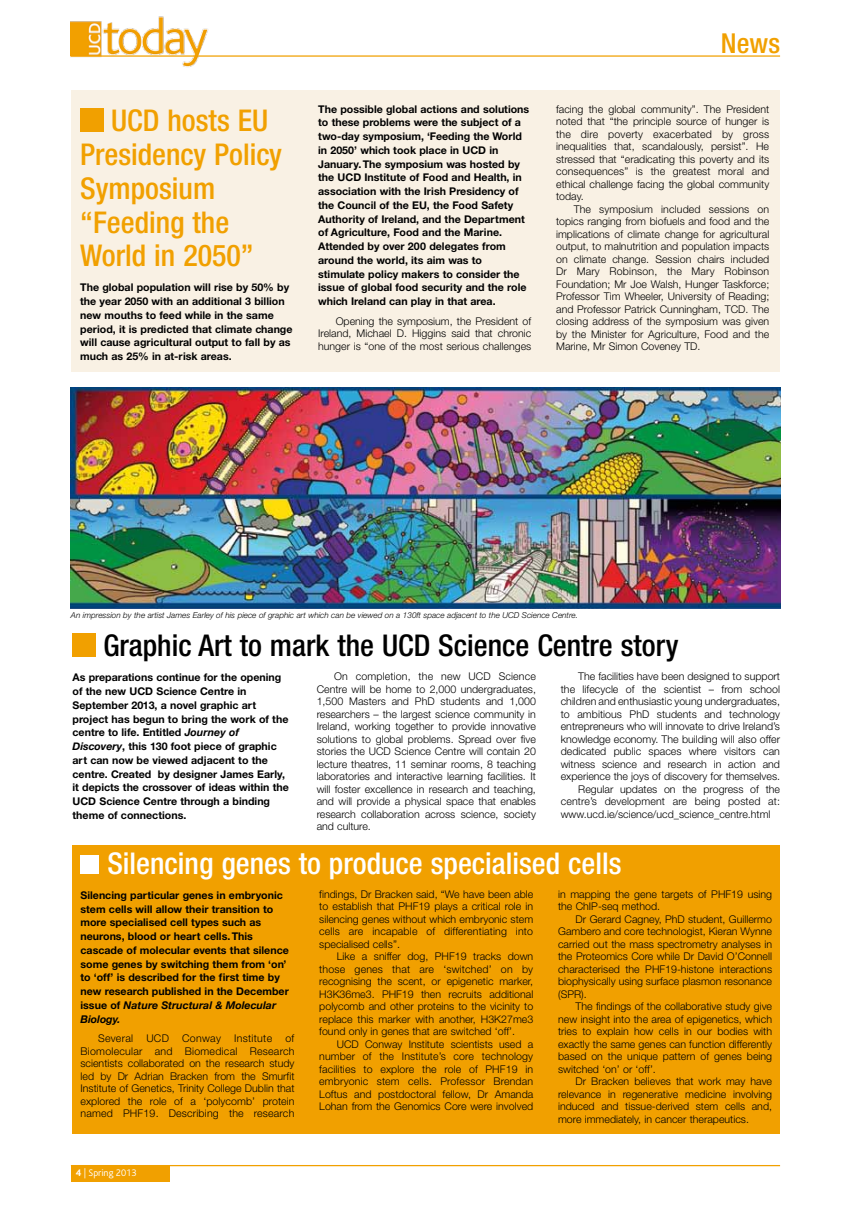
<style>
.page{position:relative;width:851px;height:1205px;background:#fff}
.page>*{position:absolute;margin:0;border:0;box-sizing:border-box;transform-origin:0 0}
.t1{font:500 condensed 30px/33.8px "Helvetica Neue";color:#f1a000}
.t2{font:500 condensed 30px "Helvetica Neue";color:#000}
.t3{font:500 condensed 30px "Helvetica Neue";color:#fff}
.t4{font:500 condensed 27.5px "Helvetica Neue";color:#f1a000}
.t5{font:300 10.62px/12.5px "Helvetica Neue CE";color:#000;text-align:justify}
.t6{font:700 10.62px/13.8px "Helvetica Neue CE";color:#000}
.t7{font:italic 700 10.62px/13.8px "Helvetica Neue";color:#000}
.t8{font:300 10px "Bliss";color:#fff}
.t9{font:italic 300 8.12px "Helvetica Neue CE";color:#000}
.s1{font-family:"Helvetica Neue";font-style:italic}
.s2{font-family:"Helvetica Neue CE";font-style:normal}
.s3{font-weight:700}
</style>
<div class="page">
<div style="left:71px;top:1166px;width:98px;height:16px;background:#f1a000"></div>
<img style="left:71px;top:16px;width:137px;height:51px">
<hr style="left:71px;top:1165px;width:709px;height:1px;background:#f1a000">
<hr style="left:71px;top:55px;width:709px;height:2px;background:#f1a000">
<div style="left:73px;top:845px;width:707px;height:289px;background:#f1a000"></div>
<div style="left:72px;top:90px;width:708px;height:281px;background:#f9f1e4"></div>
<div style="left:80px;top:855px;width:19px;height:19px;background:#fff"></div>
<div style="left:73px;top:633px;width:23px;height:23px;background:#f1a000"></div>
<div style="left:80px;top:108px;width:23px;height:23px;background:#f1a000"></div>
<img style="left:71px;top:387px;width:709px;height:221px">
<h1 class="t1" style="left:80px;top:103px;width:203px;text-indent:31px">UCD hosts EU<br>Presidency Policy<br>Symposium “Feeding the<br>World in 2050”</h1>
<p class="t6" style="left:80px;top:281px;width:214px">The global population will rise by 50% by the year 2050 with an additional 3 billion new mouths to feed while in the same period, it is predicted that climate change will cause agricultural output to fall by as much as 25% in at-risk areas.</p>
<p class="t6" style="left:318px;top:102px;width:212px">The possible global actions and solutions to these problems were the subject of a two-day symposium, ‘Feeding the World in 2050’ which took place in UCD in January. The symposium was hosted by the UCD Institute of Food and Health, in association with the Irish Presidency of the Council of the EU, the Food Safety Authority of Ireland, and the Department of Agriculture, Food and the Marine.<br>Attended by over 200 delegates from around the world, its aim was to stimulate policy makers to consider the issue of global food security and the role which Ireland can play in that area.</p>
<p class="t5" style="left:318px;top:315px;width:215px;text-indent:17px">Opening the symposium, the President of Ireland, Michael D. Higgins said that chronic hunger is “one of the most serious challenges</p>
<h2 class="t4" style="left:720px;top:26px;width:61px">News</h2>
<p class="t5" style="left:556px;top:103px;width:215px">facing the global community”. The President noted that “the principle source of hunger is the dire poverty exacerbated by gross inequalities that, scandalously, persist”. He stressed that “eradicating this poverty and its consequences” is the greatest moral and ethical challenge facing the global community today.</p>
<p class="t5" style="left:556px;top:203px;width:215px;text-indent:17px">The symposium included sessions on topics ranging from biofuels and food and the implications of climate change for agricultural output, to malnutrition and population impacts on climate change. Session chairs included Dr Mary Robinson, the Mary Robinson Foundation; Mr Joe Walsh, Hunger Taskforce; Professor Tim Wheeler, University of Reading; and Professor Patrick Cunningham, TCD. The closing address of the symposium was given by the Minister for Agriculture, Food and the Marine, Mr Simon Coveney TD.</p>
<p class="t9" style="left:71px;top:611px;width:508px">An impression by the artist James Earley of his piece of graphic art which can be viewed on a 130ft space adjacent to the UCD Science Centre.</p>
<h1 class="t2" style="left:103px;top:628px;width:576px">Graphic Art to mark the UCD Science Centre story</h1>
<p class="t6" style="left:73px;top:671px;width:218px">As preparations continue for the opening of the new UCD Science Centre in September 2013, a novel graphic art project has begun to bring the work of the centre to life. Entitled <span class="s1">Journey of Discovery</span>, this 130 foot piece of graphic art can now be viewed adjacent to the centre. Created by designer James Early, it depicts the crossover of ideas within the UCD Science Centre through a binding theme of connections.</p>
<p class="t5" style="left:316px;top:670px;width:221px;text-indent:17px">On completion, the new UCD Science Centre will be home to 2,000 undergraduates, 1,500 Masters and PhD students and 1,000 researchers – the largest science community in Ireland, working together to provide innovative solutions to global problems. Spread over five stories the UCD Science Centre will contain 20 lecture theatres, 11 seminar rooms, 8 teaching laboratories and interactive learning facilities. It will foster excellence in research and teaching, and will provide a physical space that enables research collaboration across science, society and culture.</p>
<p class="t5" style="left:578px;top:670px;width:203px">The facilities have been designed to support</p>
<p class="t5" style="left:560px;top:682px;width:221px">the lifecycle of the scientist – from school</p>
<p class="t5" style="left:560px;top:695px;width:221px">children and enthusiastic young undergraduates,</p>
<p class="t5" style="left:560px;top:707px;width:221px">to ambitious PhD students and technology</p>
<p class="t5" style="left:560px;top:720px;width:221px">entrepreneurs who will innovate to drive Ireland’s</p>
<p class="t5" style="left:560px;top:732px;width:221px">knowledge economy. The building will also offer</p>
<p class="t5" style="left:560px;top:745px;width:221px">dedicated public spaces where visitors can</p>
<p class="t5" style="left:560px;top:757px;width:221px">witness science and research in action and</p>
<p class="t5" style="left:560px;top:770px;width:221px">experience the joys of discovery for themselves.</p>
<p class="t5" style="left:578px;top:782px;width:203px">Regular updates on the progress of the</p>
<p class="t5" style="left:560px;top:795px;width:221px">centre’s development are being posted at:</p>
<p class="t5" style="left:560px;top:807px;width:211px">www.ucd.ie/science/ucd_science_centre.html</p>
<h1 class="t3" style="left:107px;top:845px;width:515px">Silencing genes to produce specialised cells</h1>
<p class="t6" style="left:80px;top:888px;width:210px">Silencing particular genes in embryonic stem cells will allow their transition to more specialised cell types such as neurons, blood or heart cells. This cascade of molecular events that silence some genes by switching them from ‘on’ to ‘off’ is described for the first time by new research published in the December</p>
<p class="t7" style="left:80px;top:998px;width:197px"><span class="s2">issue of</span> Nature Structural &amp; Molecular<br>Biology.</p>
<p class="t5" style="left:80px;top:1032px;width:215px;text-indent:17px">Several UCD Conway Institute of Biomolecular and Biomedical Research scientists collaborated on the research study led by Dr Adrian Bracken from the Smurfit Institute of Genetics, Trinity College Dublin that explored the role of a ‘polycomb’ protein named PHF19. Describing the research</p>
<p class="t5" style="left:558px;top:887px;width:215px">in mapping the gene targets of PHF19 using the ChIP-seq method.</p>
<p class="t5" style="left:558px;top:912px;width:215px;text-indent:17px">Dr Gerard Cagney, PhD student, Guillermo Gambero and core technologist, Kieran Wynne carried out the mass spectrometry analyses in the Proteomics Core while Dr David O’Connell characterised the PHF19-histone interactions biophysically using surface plasmon resonance (SPR).</p>
<p class="t5" style="left:558px;top:1000px;width:215px;text-indent:17px">The findings of the collaborative study give new insight into the area of epigenetics, which tries to explain how cells in our bodies with exactly the same genes can function differently based on the unique pattern of genes being switched ‘on’ or ‘off’.</p>
<p class="t5" style="left:558px;top:1075px;width:215px;text-indent:17px">Dr Bracken believes that work may have relevance in regenerative medicine involving induced and tissue-derived stem cells and, more immediately, in cancer therapeutics.</p>
<p class="t5" style="left:319px;top:887px;width:215px">findings, Dr Bracken said, “We have been able to establish that PHF19 plays a critical role in silencing genes without which embryonic stem cells are incapable of differentiating into specialised cells”.</p>
<p class="t5" style="left:319px;top:950px;width:215px;text-indent:17px">Like a sniffer dog, PHF19 tracks down those genes that are ‘switched’ on by recognising the scent, or epigenetic marker, H3K36me3. PHF19 then recruits additional polycomb and other proteins to the vicinity to replace this marker with another, H3K27me3 found only in genes that are switched ‘off’.</p>
<p class="t5" style="left:319px;top:1037px;width:215px;text-indent:17px">UCD Conway Institute scientists used a number of the Institute’s core technology facilities to explore the role of PHF19 in embryonic stem cells. Professor Brendan Loftus and postdoctoral fellow, Dr Amanda Lohan from the Genomics Core were involved</p>
<p class="t8" style="left:76px;top:1167px;width:62px"><span class="s3">4</span> | Spring 2013</p>
</div>
